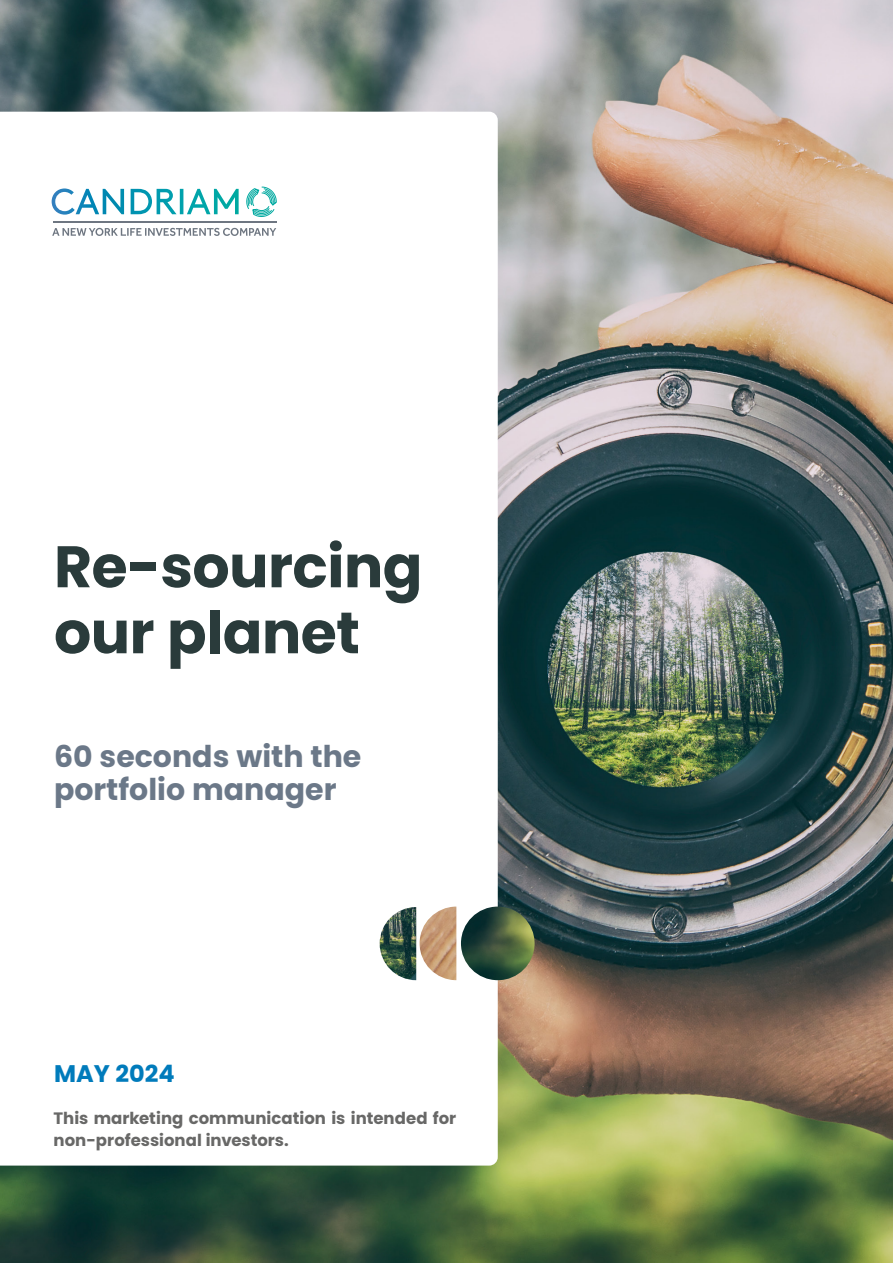
<style>
.page{position:relative;width:893px;height:1263px;background:#fff}
.page>*{position:absolute;margin:0;border:0;box-sizing:border-box;transform-origin:0 0}
.t1{font:700 58.5px/66px "Poppins";letter-spacing:-.01em;color:#2a3b3b}
.t2{font:700 30px/33px "Poppins";color:#6b7888}
.t3{font:700 24px "Poppins";color:#007bbb}
.t4{font:700 16.5px/22.5px "Poppins";color:#686867}
</style>
<div class="page">
<img style="left:0;top:0;width:893px;height:1263px">
<svg style="left:0;top:112px;width:498px;height:1053px"></svg>
<svg style="left:246px;top:187px;width:31px;height:31px"></svg>
<svg style="left:52px;top:228px;width:224px;height:8px"></svg>
<hr style="left:53px;top:222px;width:224px;height:1px;background:#6e7681">
<svg style="left:52px;top:188px;width:187px;height:27px"></svg>
<img style="left:420px;top:906px;width:36px;height:74px">
<img style="left:380px;top:907px;width:36px;height:73px">
<img style="left:461px;top:906px;width:74px;height:74px;border-radius:37px">
<h1 class="t1" style="left:54px;top:534px;width:370px">Re-sourcing our planet</h1>
<h2 class="t2" style="left:54px;top:740px;width:309px">60 seconds with the portfolio manager</h2>
<h3 class="t3" style="left:54px;top:1059px;width:122px">MAY 2024</h3>
<p class="t4" style="left:54px;top:1107px;width:404px">This marketing communication is intended for non-professional investors.</p>
</div>
